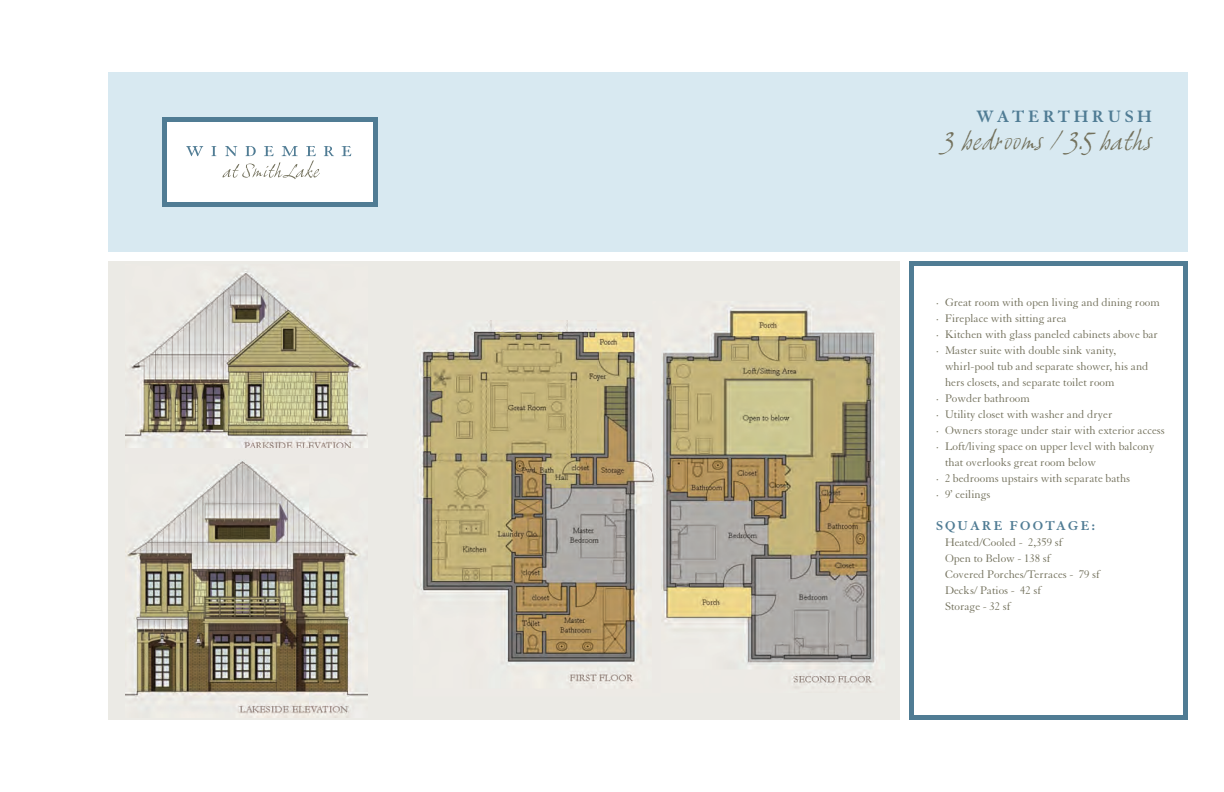
<style>
.page{position:relative;width:1224px;height:792px;background:#fff}
.page>*{position:absolute;margin:0;border:0;box-sizing:border-box;transform-origin:0 0}
.t1{font:italic 26px "Grimshaw Hand ITC";color:#72705b}
.t2{font:700 18px "Granjon";letter-spacing:.2em;color:#507c94}
.t3{font:700 14px "Granjon";letter-spacing:.15em;color:#507c94}
.t4{font:12px/16px "Granjon";color:#72705b}
</style>
<div class="page">
<div style="left:108px;top:261px;width:792px;height:459px;background:#ebeae5"></div>
<svg style="left:909px;top:261px;width:279px;height:459px"></svg>
<div style="left:108px;top:72px;width:1080px;height:180px;background:#d8e9f1"></div>
<img style="left:419px;top:320px;width:233px;height:363px">
<img style="left:661px;top:307px;width:224px;height:381px">
<img style="left:652px;top:473px;width:3px;height:10px">
<img style="left:125px;top:270px;width:243px;height:178px">
<img style="left:125px;top:463px;width:243px;height:255px">
<svg style="left:162px;top:117px;width:216px;height:90px;background:#dde5e9"></svg>
<h2 class="t2" style="left:976px;top:106px;width:177px">WATERTHRUSH</h2>
<h1 class="t1" style="left:943px;top:124px;width:210px">3 bedrooms / 3.5 baths</h1>
<p class="t4" style="left:936px;top:294px;width:226px">· Great room with open living and dining room · Fireplace with sitting area<br>· Kitchen with glass paneled cabinets above bar · Master suite with double sink vanity,</p>
<p class="t4" style="left:945px;top:358px;width:205px">whirl-pool tub and separate shower, his and</p>
<p class="t4" style="left:945px;top:374px;width:171px">hers closets, and separate toilet room</p>
<p class="t4" style="left:936px;top:390px;width:96px">· Powder bathroom</p>
<p class="t4" style="left:936px;top:406px;width:178px">· Utility closet with washer and dryer</p>
<p class="t4" style="left:936px;top:422px;width:230px">· Owners storage under stair with exterior access</p>
<p class="t4" style="left:936px;top:438px;width:220px">· Loft/living space on upper level with balcony</p>
<p class="t4" style="left:945px;top:454px;width:153px">that overlooks great room below</p>
<p class="t4" style="left:936px;top:470px;width:196px">· 2 bedrooms upstairs with separate baths</p>
<p class="t4" style="left:936px;top:486px;width:56px">· 9’ ceilings</p>
<p class="t3" style="left:936px;top:518px;width:160px">SQUARE FOOTAGE:</p>
<p class="t4" style="left:945px;top:534px;width:157px">Heated/Cooled - 2,359 sf<br>Open to Below - 138 sf<br>Covered Porches/Terraces - 79 sf<br>Decks/ Patios - 42 sf<br>Storage - 32 sf</p>
</div>
